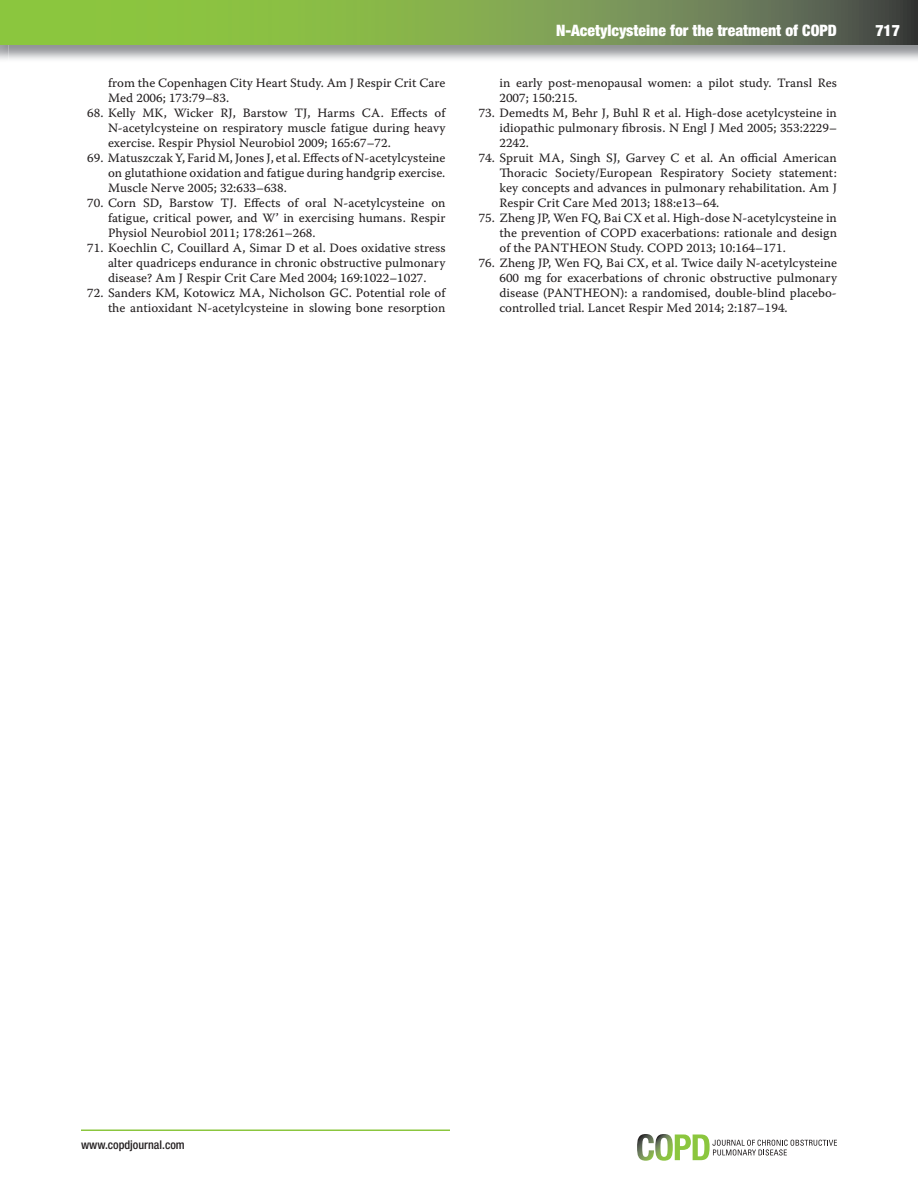
<style>
.page{position:relative;width:918px;height:1188px;background:#fff}
.page>*{position:absolute;margin:0;border:0;box-sizing:border-box;transform-origin:0 0}
.t1{font:900 condensed 15.75px "Helvetica Neue LT Std";color:#fff}
.t2{font:12.75px "Warnock Pro Capt";color:#231f20}
.t3{font:500 condensed 12px "Helvetica Neue LT Std";color:#231f20}
</style>
<div class="page">
<svg style="left:637px;top:1134px;width:200px;height:27px"></svg>
<svg style="left:8px;top:0;width:910px;height:45px;background:#7ba04b"></svg>
<img style="left:0;top:0;width:8px;height:45px">
<hr style="left:81px;top:1130px;width:369px;height:1px;background:#8bc63e">
<p class="t2" style="left:108px;top:78px;width:339px">from the Copenhagen City Heart Study. Am J Respir Crit Care</p>
<p class="t2" style="left:108px;top:93px;width:123px">Med 2006; 173:79–83.</p>
<p class="t2" style="left:87px;top:108px;width:360px">6 8. Kelly MK, Wicker RJ, Barstow TJ, Harms CA. Effects of</p>
<p class="t2" style="left:108px;top:123px;width:339px">N-acetylcysteine on respiratory muscle fatigue during heavy</p>
<p class="t2" style="left:108px;top:138px;width:284px">exercise. Respir Physiol Neurobiol 2009; 165:67–72.</p>
<p class="t2" style="left:87px;top:153px;width:360px">6 9. Matuszczak Y, Farid M, Jones J, et al. Effects of N-acetylcysteine</p>
<p class="t2" style="left:108px;top:168px;width:339px">on glutathione oxidation and fatigue during handgrip exercise.</p>
<p class="t2" style="left:108px;top:183px;width:180px">Muscle Nerve 2005; 32:633–638.</p>
<p class="t2" style="left:87px;top:198px;width:360px">7 0. Corn SD, Barstow TJ. Effects of oral N-acetylcysteine on</p>
<p class="t2" style="left:108px;top:213px;width:339px">fatigue, critical power, and W’ in exercising humans. Respir</p>
<p class="t2" style="left:108px;top:228px;width:209px">Physiol Neurobiol 2011; 178:261–268.</p>
<p class="t2" style="left:87px;top:243px;width:360px">7 1. Koechlin C, Couillard A, Simar D et al. Does oxidative stress</p>
<p class="t2" style="left:108px;top:258px;width:339px">alter quadriceps endurance in chronic obstructive pulmonary</p>
<p class="t2" style="left:108px;top:273px;width:320px">disease? Am J Respir Crit Care Med 2004; 169:1022–1027.</p>
<p class="t2" style="left:87px;top:288px;width:360px">7 2. Sanders KM, Kotowicz MA, Nicholson GC. Potential role of</p>
<p class="t2" style="left:108px;top:303px;width:339px">the antioxidant N-acetylcysteine in slowing bone resorption</p>
<p class="t1" style="left:556px;top:25px;width:282px">N-Acetylcysteine for the treatment of COPD</p>
<p class="t1" style="left:875px;top:25px;width:26px">717</p>
<p class="t2" style="left:500px;top:78px;width:339px">in early post-menopausal women: a pilot study. Transl Res</p>
<p class="t2" style="left:500px;top:93px;width:80px">2007; 150:215.</p>
<p class="t2" style="left:479px;top:108px;width:360px">7 3. Demedts M, Behr J, Buhl R et al. High-dose acetylcysteine in</p>
<p class="t2" style="left:500px;top:123px;width:339px">idiopathic pulmonary fibrosis. N Engl J Med 2005; 353:2229–</p>
<p class="t2" style="left:500px;top:138px;width:31px">2242.</p>
<p class="t2" style="left:479px;top:153px;width:360px">7 4. Spruit MA, Singh SJ, Garvey C et al. An official American</p>
<p class="t2" style="left:500px;top:168px;width:339px">Thoracic Society/European Respiratory Society statement:</p>
<p class="t2" style="left:500px;top:183px;width:339px">key concepts and advances in pulmonary rehabilitation. Am J</p>
<p class="t2" style="left:500px;top:198px;width:221px">Respir Crit Care Med 2013; 188:e13–64.</p>
<p class="t2" style="left:479px;top:213px;width:360px">7 5. Zheng JP, Wen FQ, Bai CX et al. High-dose N-acetylcysteine in</p>
<p class="t2" style="left:500px;top:228px;width:339px">the prevention of COPD exacerbations: rationale and design</p>
<p class="t2" style="left:500px;top:243px;width:288px">of the PANTHEON Study. COPD 2013; 10:164–171.</p>
<p class="t2" style="left:479px;top:258px;width:360px">7 6. Zheng JP, Wen FQ, Bai CX, et al. Twice daily N-acetylcysteine</p>
<p class="t2" style="left:500px;top:273px;width:339px">600 mg for exacerbations of chronic obstructive pulmonary</p>
<p class="t2" style="left:500px;top:288px;width:339px">disease (PANTHEON): a randomised, double-blind placebo-</p>
<p class="t2" style="left:500px;top:303px;width:290px">controlled trial. Lancet Respir Med 2014; 2:187–194.</p>
<p class="t3" style="left:81px;top:1140px;width:105px">www.copdjournal.com</p>
</div>
